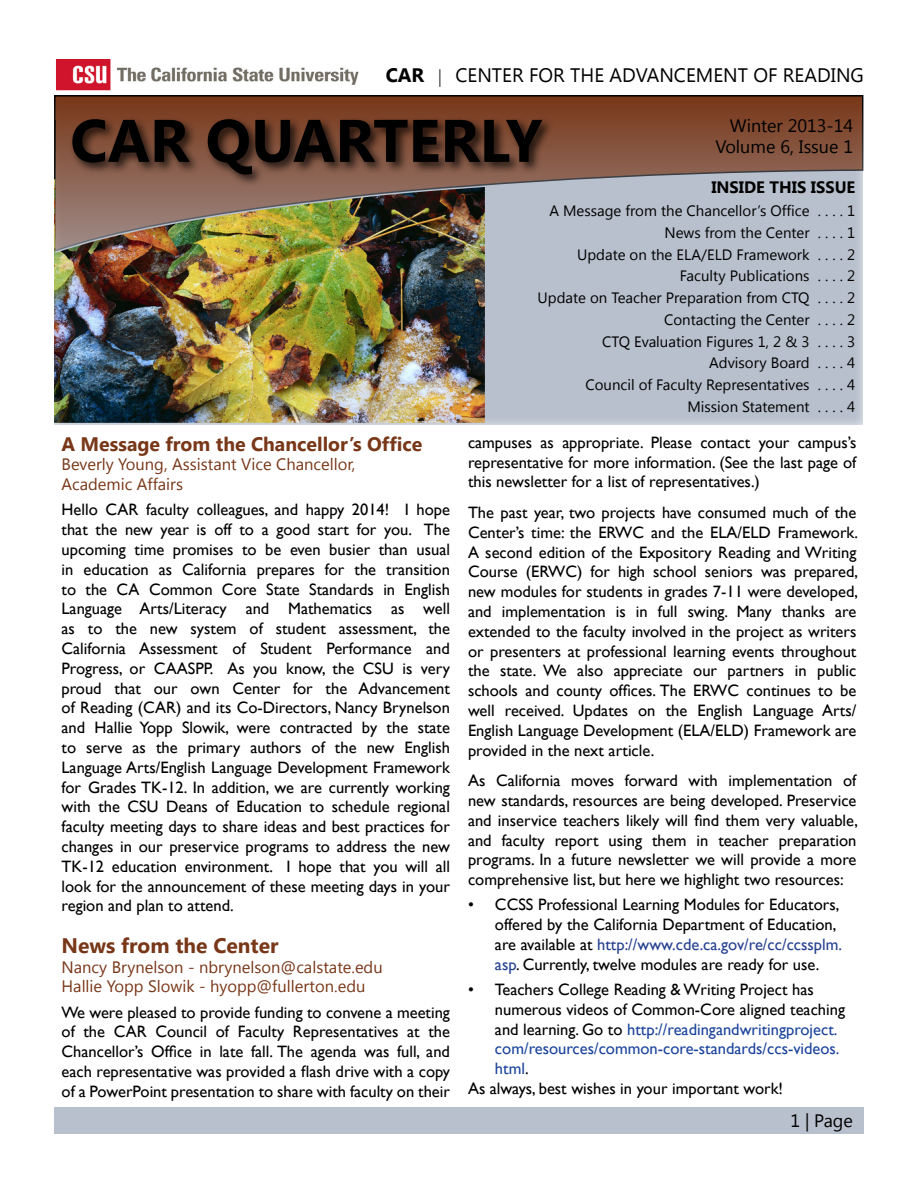
<style>
.page{position:relative;width:918px;height:1188px;background:#fff}
.page>*{position:absolute;margin:0;border:0;box-sizing:border-box;transform-origin:0 0}
.t1{font:700 60px "Segoe UI";color:#000}
.t2{font:700 21px "Segoe UI";color:#783718}
.t3{font:19.5px "Segoe UI";color:#000}
.t4{font:700 19.5px "Segoe UI";color:#783718}
.t5{font:18px/21.6px "Segoe UI";color:#000;text-align:right}
.t6{font:16.5px/19.8px "Gill Sans";color:#000;text-align:justify}
.t7{font:16.5px/19.8px "Segoe UI";color:#783718}
.t8{font:16.5px "Gill Sans";color:#1c449c}
.t9{font:700 16.5px "Segoe UI";color:#000}
.t10{font:15px/21.8px "Segoe UI";color:#000;text-align:right}
.s1{font-weight:700}
.s2{font-family:"Garamond"}
.s3{color:#25408f}
.s4{color:#000}
</style>
<div class="page">
<div style="left:41px;top:90px;width:852px;height:336px;background:#fff;opacity:.75"></div>
<div style="left:54px;top:1108px;width:810px;height:26px;background:#b8c0cd"></div>
<svg style="left:53px;top:94px;width:811px;height:159px;background:#977d76"></svg>
<div style="left:69px;top:116px;width:485px;height:71px;background:#000;opacity:.75"></div>
<svg style="left:53px;top:119px;width:3px;height:134px"></svg>
<img style="left:55px;top:59px;width:304px;height:32px">
<img style="left:54px;top:179px;width:431px;height:244px">
<h1 class="t3" style="left:386px;top:61px;width:480px"><span class="s1">CAR</span> <span class="s2">|</span> CENTER FOR THE ADVANCEMENT OF READING</h1>
<h2 class="t1" style="left:70px;top:98px;width:474px">CAR QUARTERLY</h2>
<h2 class="t5" style="left:715px;top:114px;width:139px">Winter 2013-14<br>Volume 6, Issue 1</h2>
<p class="t4" style="left:62px;top:430px;width:362px">A Message from the Chancellor’s Office</p>
<p class="t7" style="left:62px;top:454px;width:295px">Beverly Young, Assistant Vice Chancellor,<br>Academic Affairs</p>
<p class="t6" style="left:62px;top:500px;width:390px">Hello CAR faculty colleagues, and happy 2014! I hope that the new year is off to a good start for you. The upcoming time promises to be even busier than usual in education as California prepares for the transition to the CA Common Core State Standards in English Language Arts/Literacy and Mathematics as well as to the new system of student assessment, the California Assessment of Student Performance and Progress, or CAASPP. As you know, the CSU is very proud that our own Center for the Advancement of Reading (CAR) and its Co-Directors, Nancy Brynelson and Hallie Yopp Slowik, were contracted by the state to serve as the primary authors of the new English Language Arts/English Language Development Framework for Grades TK-12. In addition, we are currently working with the CSU Deans of Education to schedule regional faculty meeting days to share ideas and best practices for changes in our preservice programs to address the new TK-12 education environment. I hope that you will all look for the announcement of these meeting days in your region and plan to attend.</p>
<p class="t2" style="left:62px;top:930px;width:218px">News from the Center</p>
<p class="t7" style="left:62px;top:956px;width:323px">Nancy Brynelson - nbrynelson@ calstate.edu<br>Hallie Yopp Slowik - hyopp@fullerton.edu</p>
<p class="t6" style="left:62px;top:1002px;width:390px">We were pleased to provide funding to convene a meeting of the CAR Council of Faculty Representatives at the Chancellor’s Office in late fall. The agenda was full, and each representative was provided a flash drive with a copy of a PowerPoint presentation to share with faculty on their</p>
<h3 class="t9" style="left:711px;top:175px;width:146px">INSIDE THIS ISSUE</h3>
<h3 class="t10" style="left:538px;top:199px;width:319px">A Message from the Chancellor’s Office . . . . 1<br>News from the Center . . . . 1<br>Update on the ELA/ELD Framework . . . . 2<br>Faculty Publications . . . . 2<br>Update on Teacher Preparation from CTQ . . . . 2<br>Contacting the Center . . . . 2<br>CTQ Evaluation Figures 1, 2 &amp; 3 . . . . 3<br>Advisory Board . . . . 4<br>Council of Faculty Representatives . . . . 4<br>Mission Statement . . . . 4</h3>
<p class="t6" style="left:468px;top:433px;width:390px">campuses as appropriate. Please contact your campus’s representative for more information. (See the last page of this newsletter for a list of representatives.)</p>
<p class="t6" style="left:468px;top:503px;width:392px">The past year, two projects have consumed much of the Center’s time: the ERWC and the ELA/ELD Framework.<br>A second edition of the Expository Reading and Writing Course (ERWC) for high school seniors was prepared, new modules for students in grades 7-11 were developed, and implementation is in full swing. Many thanks are extended to the faculty involved in the project as writers or presenters at professional learning events throughout the state. We also appreciate our partners in public schools and county offices. The ERWC continues to be well received. Updates on the English Language Arts/ English Language Development (ELA/ELD) Framework are provided in the next article.</p>
<p class="t6" style="left:468px;top:771px;width:392px">As California moves forward with implementation of new standards, resources are being developed. Preservice and inservice teachers likely will find them very valuable, and faculty report using them in teacher preparation programs. In a future newsletter we will provide a more comprehensive list, but here we highlight two resources:</p>
<p class="t6" style="left:495px;top:895px;width:349px;text-align:left;text-indent:-27px">• CCSS Professional Learning Modules for Educators, offered by the California Department of Education, are available at <span class="s3">http://www.cde.ca.gov/re/cc/ccssplm. asp</span>. Currently, twelve modules are ready for use.</p>
<p class="t6" style="left:468px;top:980px;width:347px">• Teachers College Reading &amp; Writing Project has</p>
<p class="t6" style="left:495px;top:1000px;width:352px">numerous videos of Common-Core aligned teaching</p>
<p class="t8" style="left:495px;top:1019px;width:344px"><span class="s4">and learning. Go to</span> http://readingandwritingproject.</p>
<p class="t8" style="left:495px;top:1039px;width:346px">com/resources/common-core-standards/ccs-videos.</p>
<p class="t8" style="left:495px;top:1059px;width:35px">html<span class="s4">.</span></p>
<p class="t6" style="left:468px;top:1079px;width:317px">As always, best wishes in your important work!</p>
<p class="t5" style="left:790px;top:1109px;width:64px">1 | Page</p>
</div>
